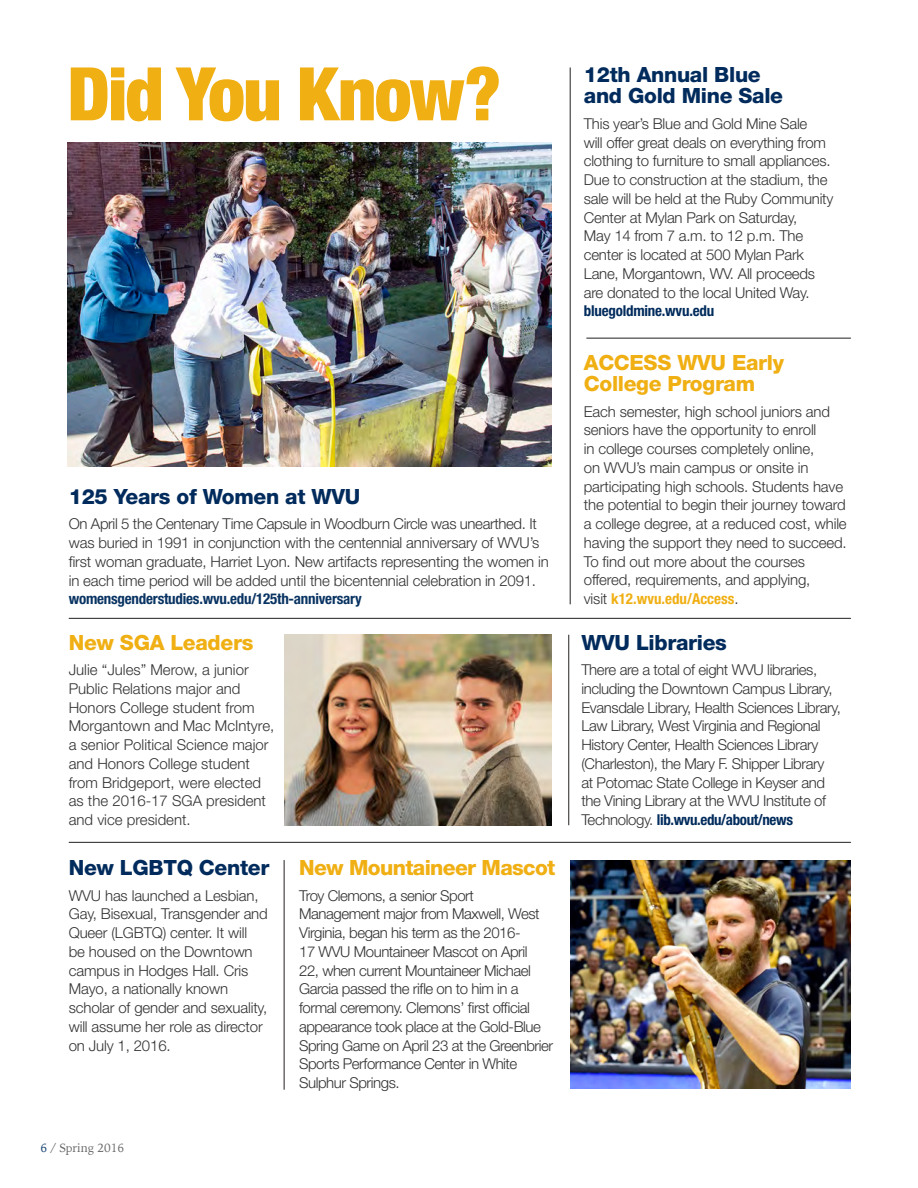
<style>
.page{position:relative;width:918px;height:1188px;background:#fff}
.page>*{position:absolute;margin:0;border:0;box-sizing:border-box;transform-origin:0 0}
.t1{font:900 condensed 73.95px "Helvetica Neue LT Std";letter-spacing:-.025em;color:#f0af13}
.t2{font:800 21px/21px "Helvetica Neue LT Std";letter-spacing:-.015em;color:#002b5c}
.t3{font:800 21px/21px "Helvetica Neue LT Std";letter-spacing:-.015em;color:#f0af13}
.t4{font:300 15px/18.8px "Helvetica Neue LT Std";letter-spacing:-.015em;color:#333233}
.t5{font:12px "Iowan Old Style";color:#69696c}
.s1{font-weight:700;font-stretch:condensed;color:#093362}
.s2{color:#133f6c}
.s3{font-weight:700;font-stretch:condensed;color:#002b5c}
.s4{font-weight:700;font-stretch:condensed;color:#f0af13}
</style>
<div class="page">
<img style="left:284px;top:635px;width:268px;height:190px">
<hr style="left:284px;top:860px;width:1px;height:230px;background:#231f20">
<hr style="left:569px;top:635px;width:1px;height:190px;background:#231f20">
<hr style="left:570px;top:68px;width:1px;height:536px;background:#231f20">
<hr style="left:69px;top:618px;width:782px;height:1px;background:#231f20">
<hr style="left:69px;top:842px;width:782px;height:1px;background:#231f20">
<hr style="left:586px;top:338px;width:265px;height:1px;background:#231f20">
<img style="left:68px;top:143px;width:484px;height:324px">
<img style="left:570px;top:860px;width:281px;height:228px">
<p class="t1" style="left:68px;top:48px;width:435px">Did You Know?</p>
<p class="t2" style="left:69px;top:486px;width:293px">125 Years of Women at WVU</p>
<p class="t4" style="left:69px;top:514px;width:482px">On April 5 the Centenary Time Capsule in Woodburn Circle was unearthed. It was buried in 1991 in conjunction with the centennial anniversary of WVU’s first woman graduate, Harriet Lyon. New artifacts representing the women in in each time period will be added until the bicentennial celebration in 2091. <span class="s1">womensgenderstudies.wvu.edu/125th-anniversary</span></p>
<p class="t3" style="left:69px;top:632px;width:186px">New SGA Leaders</p>
<p class="t4" style="left:69px;top:660px;width:207px">Julie “Jules” Merow, a junior<br>Public Relations major and<br>Honors College student from<br>Morgantown and Mac McIntyre, a senior Political Science major and Honors College student from Bridgeport, were elected as the 2016-17 SGA president and vice president.</p>
<p class="t2" style="left:69px;top:857px;width:202px">New LGBTQ Center</p>
<p class="t4" style="left:69px;top:886px;width:201px">WVU has launched a Lesbian,<br>Gay, Bisexual, Transgender and<br>Queer (LGBTQ) center. It will<br>be housed on the Downtown campus in Hodges Hall. Cris<br>Mayo, a nationally known scholar of gender and sexuality, will assume her role as director on July 1, 2016.</p>
<p class="t5" style="left:40px;top:1137px;width:85px"><span class="s2">6</span> / Spring 2016</p>
<p class="t3" style="left:299px;top:857px;width:258px">New Mountaineer Mascot</p>
<p class="t4" style="left:299px;top:886px;width:256px">Troy Clemons, a senior Sport Management major from Maxwell, West Virginia, began his term as the 2016-<br>17 WVU Mountaineer Mascot on April<br>22, when current Mountaineer Michael Garcia passed the rifle on to him in a formal ceremony. Clemons’ first official appearance took place at the Gold-Blue Spring Game on April 23 at the Greenbrier Sports Performance Center in White Sulphur Springs.</p>
<p class="t2" style="left:584px;top:64px;width:201px">12th Annual Blue and Gold Mine Sale</p>
<p class="t4" style="left:584px;top:114px;width:251px">This year’s Blue and Gold Mine Sale<br>will offer great deals on everything from clothing to furniture to small appliances.<br>Due to construction at the stadium, the sale will be held at the Ruby Community Center at Mylan Park on Saturday,<br>May 14 from 7 a.m. to 12 p.m. The center is located at 500 Mylan Park Lane, Morgantown, WV. All proceeds are donated to the local United Way. <span class="s3">bluegoldmine.wvu.edu</span></p>
<p class="t3" style="left:584px;top:352px;width:202px">ACCESS WVU Early<br>College Program</p>
<p class="t4" style="left:584px;top:402px;width:264px">Each semester, high school juniors and seniors have the opportunity to enroll<br>in college courses completely online,<br>on WVU’s main campus or onsite in participating high schools. Students have the potential to begin their journey toward a college degree, at a reduced cost, while having the support they need to succeed.<br>To find out more about the courses offered, requirements, and applying,<br>visit <span class="s4">k12.wvu.edu/Access</span>.</p>
<p class="t2" style="left:581px;top:632px;width:147px">WVU Libraries</p>
<p class="t4" style="left:581px;top:660px;width:261px">There are a total of eight WVU libraries, including the Downtown Campus Library, Evansdale Library, Health Sciences Library, Law Library, West Virginia and Regional History Center, Health Sciences Library (Charleston), the Mary F. Shipper Library<br>at Potomac State College in Keyser and the Vining Library at the WVU Institute of Technology. <span class="s3">lib.wvu.edu/about/news</span></p>
</div>
